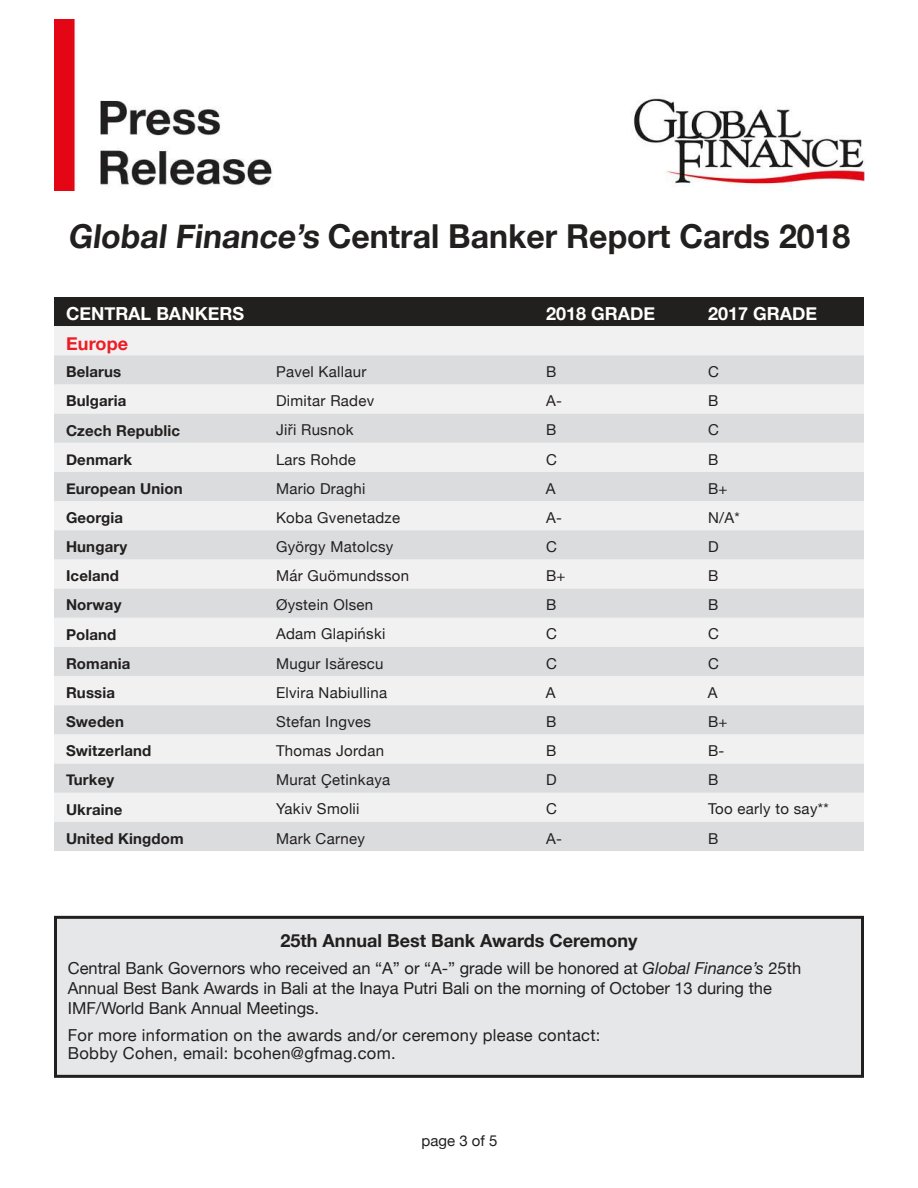
<style>
.page{position:relative;width:918px;height:1188px;background:#fff}
.page>*{position:absolute;margin:0;border:0;box-sizing:border-box;transform-origin:0 0}
.t1{font:700 33px "Helvetica Neue";color:#221f1f}
.t2{font:700 18px "Helvetica Neue";color:#fff}
.t3{font:700 18px "Helvetica Neue";color:#221f1f}
.t4{font:700 18px "Helvetica Neue";letter-spacing:.01em;color:#ed1c24}
.t5{font:16.5px/19.8px "Helvetica Neue";color:#221f1f}
.t6{font:16.5px/18px "Helvetica Neue";letter-spacing:.02em;color:#221f1f}
.t7{font:15px "Helvetica Neue";letter-spacing:.02em;color:#221f1f}
.t8{font:700 15px "Helvetica Neue";letter-spacing:.01em;color:#221f1f}
.s1{font-style:italic}
</style>
<div class="page">
<div style="left:54px;top:297px;width:810px;height:29px;background:#221f1f"></div>
<div style="left:54px;top:326px;width:810px;height:29px;background:#f1f1f2"></div>
<svg style="left:54px;top:355px;width:810px;height:496px;fill:#dbdcde"></svg>
<div style="left:56px;top:917px;width:807px;height:159px;background:#e6e7e8"></div>
<div style="left:54px;top:916px;width:810px;height:162px;border:3px solid #221f1f"></div>
<img style="left:54px;top:19px;width:810px;height:171px">
<h1 class="t1" style="left:68px;top:224px;width:784px">Global Finance’s Central Banker Report Cards 2018</h1>
<p class="t2" style="left:66px;top:307px;width:180px">CENTRAL BANKERS</p>
<p class="t2" style="left:546px;top:307px;width:111px">2018 GRADE</p>
<p class="t2" style="left:708px;top:307px;width:111px">2017 GRADE</p>
<p class="t4" style="left:66px;top:336px;width:64px">Europe</p>
<p class="t8" style="left:66px;top:366px;width:57px">Belarus</p>
<p class="t7" style="left:276px;top:366px;width:92px">Pavel Kallaur</p>
<p class="t7" style="left:546px;top:366px;width:12px">B</p>
<p class="t7" style="left:708px;top:366px;width:12px">C</p>
<p class="t8" style="left:66px;top:395px;width:62px">Bulgaria</p>
<p class="t7" style="left:276px;top:390px;width:100px">Dimitar Radev</p>
<p class="t7" style="left:546px;top:390px;width:17px">A-</p>
<p class="t7" style="left:708px;top:395px;width:12px">B</p>
<p class="t8" style="left:66px;top:425px;width:116px">Czech Republic</p>
<p class="t7" style="left:276px;top:419px;width:79px">Jiři Rusnok</p>
<p class="t7" style="left:546px;top:424px;width:12px">B</p>
<p class="t7" style="left:708px;top:424px;width:12px">C</p>
<p class="t8" style="left:66px;top:454px;width:68px">Denmark</p>
<p class="t7" style="left:276px;top:454px;width:81px">Lars Rohde</p>
<p class="t7" style="left:546px;top:454px;width:12px">C</p>
<p class="t7" style="left:708px;top:454px;width:12px">B</p>
<p class="t8" style="left:66px;top:483px;width:118px">European Union</p>
<p class="t7" style="left:276px;top:478px;width:91px">Mario Draghi</p>
<p class="t7" style="left:546px;top:483px;width:11px">A</p>
<p class="t7" style="left:708px;top:483px;width:21px">B+</p>
<p class="t8" style="left:66px;top:512px;width:59px">Georgia</p>
<p class="t7" style="left:276px;top:507px;width:126px">Koba Gvenetadze</p>
<p class="t7" style="left:546px;top:507px;width:17px">A-</p>
<p class="t7" style="left:708px;top:507px;width:33px">N/A*</p>
<p class="t8" style="left:66px;top:541px;width:63px">Hungary</p>
<p class="t7" style="left:276px;top:536px;width:119px">György Matolcsy</p>
<p class="t7" style="left:546px;top:541px;width:12px">C</p>
<p class="t7" style="left:708px;top:541px;width:12px">D</p>
<p class="t8" style="left:66px;top:570px;width:55px">Iceland</p>
<p class="t7" style="left:276px;top:565px;width:135px">Már Guömundsson</p>
<p class="t7" style="left:546px;top:570px;width:21px">B+</p>
<p class="t7" style="left:708px;top:570px;width:12px">B</p>
<p class="t8" style="left:66px;top:600px;width:57px">Norway</p>
<p class="t7" style="left:276px;top:594px;width:99px">Øystein Olsen</p>
<p class="t7" style="left:546px;top:599px;width:12px">B</p>
<p class="t7" style="left:708px;top:599px;width:12px">B</p>
<p class="t8" style="left:66px;top:629px;width:52px">Poland</p>
<p class="t7" style="left:276px;top:623px;width:111px">Adam Glapiński</p>
<p class="t7" style="left:546px;top:629px;width:12px">C</p>
<p class="t7" style="left:708px;top:629px;width:12px">C</p>
<p class="t8" style="left:66px;top:658px;width:66px">Romania</p>
<p class="t7" style="left:276px;top:652px;width:109px">Mugur Isărescu</p>
<p class="t7" style="left:546px;top:658px;width:12px">C</p>
<p class="t7" style="left:708px;top:658px;width:12px">C</p>
<p class="t8" style="left:66px;top:687px;width:51px">Russia</p>
<p class="t7" style="left:276px;top:682px;width:113px">Elvira Nabiullina</p>
<p class="t7" style="left:546px;top:687px;width:11px">A</p>
<p class="t7" style="left:708px;top:687px;width:11px">A</p>
<p class="t8" style="left:66px;top:716px;width:59px">Sweden</p>
<p class="t7" style="left:276px;top:711px;width:96px">Stefan Ingves</p>
<p class="t7" style="left:546px;top:716px;width:12px">B</p>
<p class="t7" style="left:708px;top:716px;width:21px">B+</p>
<p class="t8" style="left:66px;top:745px;width:87px">Switzerland</p>
<p class="t7" style="left:276px;top:740px;width:110px">Thomas Jordan</p>
<p class="t7" style="left:546px;top:745px;width:12px">B</p>
<p class="t7" style="left:708px;top:740px;width:18px">B-</p>
<p class="t8" style="left:66px;top:774px;width:50px">Turkey</p>
<p class="t7" style="left:276px;top:769px;width:116px">Murat Çetinkaya</p>
<p class="t7" style="left:546px;top:774px;width:12px">D</p>
<p class="t7" style="left:708px;top:774px;width:12px">B</p>
<p class="t8" style="left:66px;top:804px;width:58px">Ukraine</p>
<p class="t7" style="left:276px;top:798px;width:85px">Yakiv Smolii</p>
<p class="t7" style="left:546px;top:803px;width:12px">C</p>
<p class="t7" style="left:708px;top:798px;width:122px">Too early to say**</p>
<p class="t8" style="left:66px;top:833px;width:119px">United Kingdom</p>
<p class="t7" style="left:276px;top:827px;width:91px">Mark Carney</p>
<p class="t7" style="left:546px;top:827px;width:17px">A-</p>
<p class="t7" style="left:708px;top:833px;width:12px">B</p>
<p class="t3" style="left:281px;top:934px;width:358px">25th Annual Best Bank Awards Ceremony</p>
<p class="t5" style="left:68px;top:959px;width:735px">Central Bank Governors who received an “A” or “A-” grade will be honored at <span class="s1">Global Finance’s</span> 25th<br>Annual Best Bank Awards in Bali at the Inaya Putri Bali on the morning of October 13 during the<br>IMF/World Bank Annual Meetings.</p>
<p class="t6" style="left:68px;top:1027px;width:534px">For more information on the awards and/or ceremony please contact:<br>Bobby Cohen, email: bcohen@gfmag.com.</p>
<p class="t7" style="left:422px;top:1130px;width:77px">page 3 of 5</p>
</div>
